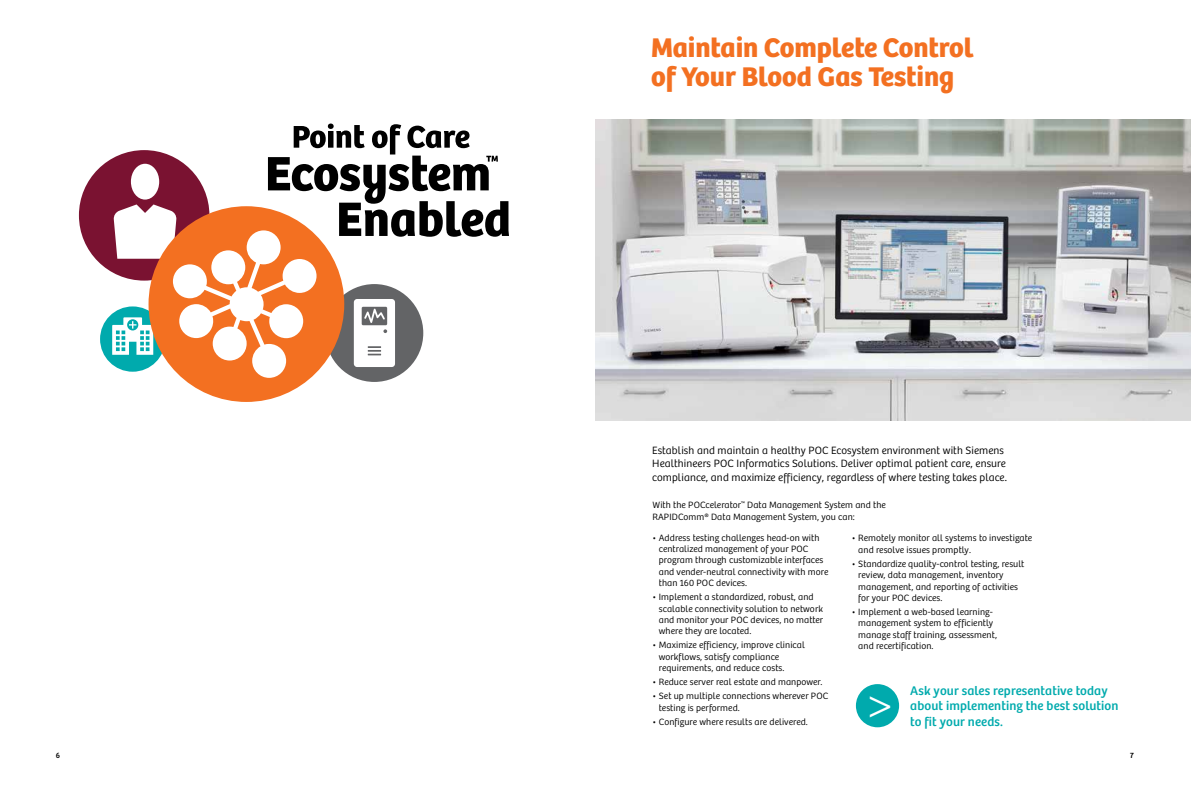
<style>
.page{position:relative;width:1191px;height:794px;background:#fff}
.page>*{position:absolute;margin:0;border:0;box-sizing:border-box;transform-origin:0 0}
.t1{font:40px "Siemens Sans";color:#fff}
.t2{font:28px/29px "Bree SH Headline Regular";color:#f37021}
.t3{font:13px/15.6px "Bree SH Text Regular";letter-spacing:.01em;color:#00aaad}
.t4{font:11px/13.5px "Bree SH Text Light";letter-spacing:.01em;color:#000}
.t5{font:9.5px/11.3px "Bree SH Text Light";letter-spacing:.01em;color:#000}
.t6{font:8px "Bree SH Text Regular";color:#000}
.s1{font-size:9px}
</style>
<div class="page">
<div style="left:856px;top:684px;width:43px;height:43px;background:#00aaad;border-radius:50%"></div>
<div style="left:100px;top:306px;width:65px;height:66px;background:#00aaad;border-radius:50%"></div>
<div style="left:79px;top:150px;width:130px;height:131px;background:#7a1231;border-radius:50%"></div>
<div style="left:148px;top:206px;width:196px;height:196px;background:#f37021;border-radius:50%"></div>
<svg style="left:112px;top:123px;width:397px;height:255px"></svg>
<img style="left:595px;top:120px;width:596px;height:300px">
<h2 class="t2" style="left:651px;top:33px;width:324px">Maintain Complete Control of Your Blood Gas Testing</h2>
<p class="t4" style="left:652px;top:443px;width:356px">Establish and maintain a healthy POC Ecosystem environment with Siemens<br>Healthineers POC Informatics Solutions. Deliver optimal patient care, ensure compliance, and maximize efficiency, regardless of where testing takes place.</p>
<p class="t5" style="left:652px;top:499px;width:235px">With the POCcelerator<sup>™</sup> Data Management System and the<br>RAPIDComm® Data Management System, you can:</p>
<p class="t5" style="left:659px;top:532px;width:171px;text-indent:-7px"><span class="s1">•</span> Address testing challenges head-on with centralized management of your POC program through customizable interfaces and vender-neutral connectivity with more than 160 POC devices.</p>
<p class="t5" style="left:659px;top:591px;width:166px;text-indent:-7px"><span class="s1">•</span> Implement a standardized, robust, and scalable connectivity solution to network and monitor your POC devices, no matter where they are located.</p>
<p class="t5" style="left:659px;top:639px;width:148px;text-indent:-7px"><span class="s1">•</span> Maximize efficiency, improve clinical workflows, satisfy compliance requirements, and reduce costs.</p>
<p class="t5" style="left:652px;top:676px;width:172px"><span class="s1">•</span> Reduce server real estate and manpower.</p>
<p class="t5" style="left:659px;top:691px;width:171px;text-indent:-7px"><span class="s1">•</span> Set up multiple connections wherever POC testing is performed.</p>
<p class="t5" style="left:652px;top:716px;width:157px"><span class="s1">•</span> Configure where results are delivered.</p>
<p class="t5" style="left:858px;top:532px;width:175px;text-indent:-7px"><span class="s1">•</span> Remotely monitor all systems to investigate and resolve issues promptly.</p>
<p class="t5" style="left:858px;top:558px;width:168px;text-indent:-7px"><span class="s1">•</span> Standardize quality-control testing, result review, data management, inventory management, and reporting of activities for your POC devices.</p>
<p class="t5" style="left:858px;top:606px;width:140px;text-indent:-7px"><span class="s1">•</span> Implement a web-based learning&shy;management system to efficiently manage staff training, assessment, and recertification.</p>
<h1 class="t1" style="left:868px;top:680px;width:25px">&gt;</h1>
<h3 class="t3" style="left:910px;top:683px;width:210px">Ask your sales representative today about implementing the best solution to fit your needs.</h3>
<p class="t6" style="left:56px;top:750px;width:6px">6</p>
<p class="t6" style="left:1130px;top:750px;width:5px">7</p>
</div>
